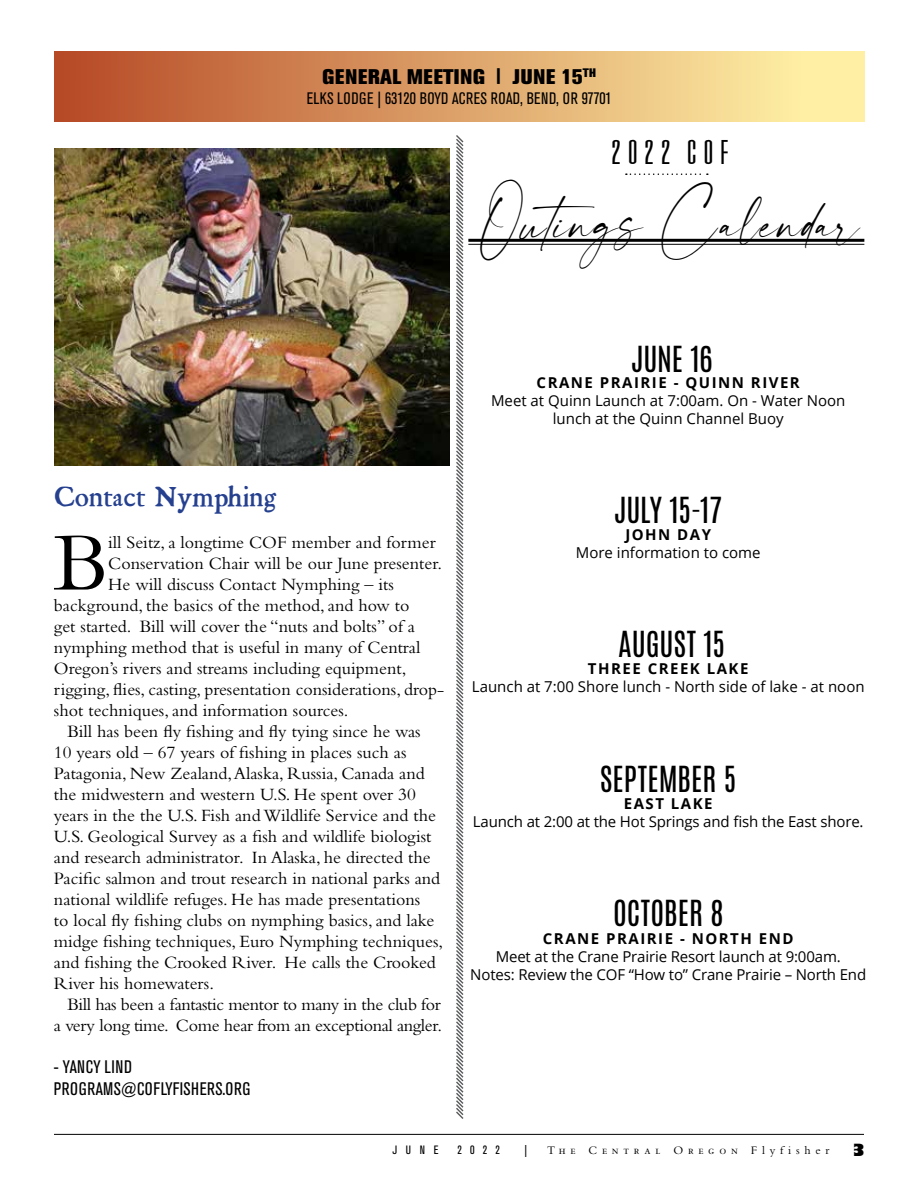
<style>
.page{position:relative;width:918px;height:1188px;background:#fff}
.page>*{position:absolute;margin:0;border:0;box-sizing:border-box;transform-origin:0 0}
.t1{font:85.5px "Bembo Std";color:#000}
.t2{font:48.3px "modernline";letter-spacing:.025em;color:#000;scale:.87 1}
.t3{font:30px "Antonio";letter-spacing:-.005em;color:#000}
.t4{font:30px "Gatsby";letter-spacing:-.005em;color:#000}
.t5{font:27px "Kis Miklos";color:#25408f}
.t6{font:800 21px "Akzidenz Grotesk BE";letter-spacing:.04em;color:#000}
.t7{font:18px "Bembo Std";color:#000}
.t8{font:18px "Bembo Std";letter-spacing:-.02em;color:#000}
.t9{font:18px "Bembo Std";letter-spacing:.03em;color:#000}
.t10{font:condensed 18px/21.8px "Akzidenz Grotesk BE";letter-spacing:.02em;color:#000}
.t11{font:condensed 16.5px "Akzidenz Grotesk BE";letter-spacing:.02em;color:#000}
.t12{font:800 16.5px "Gill Sans Std";color:#000}
.t13{font:15px/18px "Open Sans";letter-spacing:-.005em;color:#000;text-align:center}
.t14{font:700 15px "Open Sans";letter-spacing:.1em;color:#000}
.t15{font:12px "Bembo Std";letter-spacing:.4em;color:#000}
.t16{font:condensed 12px "Akzidenz Grotesk BE";letter-spacing:.7em;color:#000}
</style>
<div class="page">
<hr style="left:54px;top:1134px;width:810px;height:1px;background:#000">
<div style="left:54px;top:51px;width:810px;height:71px;background:linear-gradient(to right,#b64926,#fffaad)"></div>
<svg style="left:456px;top:135px;width:8px;height:984px"></svg>
<svg style="left:626px;top:173px;width:82px;height:2px"></svg>
<hr style="left:468px;top:239px;width:396px;height:3px;background:#000">
<hr style="left:468px;top:244px;width:396px;height:1px;background:#000">
<img style="left:54px;top:148px;width:396px;height:318px">
<p class="t6" style="left:323px;top:65px;width:275px">GENERAL MEETING <sup>|</sup> JUNE 15<sup>TH</sup></p>
<p class="t11" style="left:307px;top:89px;width:307px">ELKS LODGE | 63120 BOYD ACRES ROAD, BEND, OR 97701</p>
<h3 class="t4" style="left:608px;top:136px;width:126px">2022 COF</h3>
<h2 class="t2" style="left:480px;top:197px;width:439px">Outings Calendar</h2>
<h3 class="t3" style="left:631px;top:337px;width:83px">JUNE 16</h3>
<h3 class="t5" style="left:54px;top:480px;width:225px">Contact Nymphing</h3>
<h1 class="t1" style="left:54px;top:513px;width:56px">B</h1>
<p class="t7" style="left:108px;top:531px;width:329px">ill Seitz, a longtime COF member and former</p>
<p class="t7" style="left:108px;top:552px;width:335px">Conservation Chair will be our June presenter.</p>
<p class="t7" style="left:108px;top:573px;width:287px">He will discuss Contact Nymphing – its</p>
<p class="t7" style="left:54px;top:594px;width:357px">background, the basics of the method, and how to</p>
<p class="t7" style="left:54px;top:615px;width:363px">get started. Bill will cover the “nuts and bolts” of a</p>
<p class="t7" style="left:54px;top:636px;width:368px">nymphing method that is useful in many of Central</p>
<p class="t7" style="left:54px;top:657px;width:354px">Oregon’s rivers and streams including equipment,</p>
<p class="t7" style="left:54px;top:678px;width:392px">rigging, flies, casting, presentation considerations, drop-</p>
<p class="t7" style="left:54px;top:699px;width:296px">shot techniques, and information sources.</p>
<p class="t7" style="left:67px;top:720px;width:355px">Bill has been fly fishing and fly tying since he was</p>
<p class="t7" style="left:54px;top:741px;width:354px">10 years old – 67 years of fishing in places such as</p>
<p class="t7" style="left:54px;top:762px;width:372px">Patagonia, New Zealand, Alaska, Russia, Canada and</p>
<p class="t7" style="left:54px;top:783px;width:363px">the midwestern and western U.S. He spent over 30</p>
<p class="t7" style="left:54px;top:804px;width:383px">years in the the U.S. Fish and Wildlife Service and the</p>
<p class="t7" style="left:54px;top:826px;width:379px">U.S. Geological Survey as a fish and wildlife biologist</p>
<p class="t7" style="left:54px;top:847px;width:378px">and research administrator. In Alaska, he directed the</p>
<p class="t7" style="left:54px;top:868px;width:388px">Pacific salmon and trout research in national parks and</p>
<p class="t7" style="left:54px;top:889px;width:368px">national wildlife refuges. He has made presentations</p>
<p class="t9" style="left:54px;top:910px;width:382px">to local fly fishing clubs on nymphing basics, and lake</p>
<p class="t7" style="left:54px;top:931px;width:391px">midge fishing techniques, Euro Nymphing techniques,</p>
<p class="t7" style="left:54px;top:952px;width:383px">and fishing the Crooked River. He calls the Crooked</p>
<p class="t7" style="left:54px;top:973px;width:162px">River his homewaters.</p>
<p class="t8" style="left:67px;top:994px;width:375px">Bill has been a fantastic mentor to many in the club for</p>
<p class="t8" style="left:54px;top:1015px;width:390px">a very long time. Come hear from an exceptional angler.</p>
<p class="t10" style="left:54px;top:1057px;width:198px">- YANCY LIND<br>PROGRAMS@COFLYFISHERS.ORG</p>
<p class="t14" style="left:537px;top:372px;width:265px">CRANE PRAIRIE - QUINN RIVER</p>
<p class="t13" style="left:491px;top:391px;width:356px">Meet at Quinn Launch at 7:00am. On - Water Noon lunch at the Quinn Channel Buoy</p>
<h3 class="t3" style="left:614px;top:488px;width:110px">JULY 15-17</h3>
<p class="t14" style="left:625px;top:524px;width:87px">JOHN DAY</p>
<p class="t13" style="left:576px;top:543px;width:186px">More information to come</p>
<h3 class="t3" style="left:618px;top:623px;width:109px">AUGUST 15</h3>
<p class="t14" style="left:588px;top:658px;width:162px">THREE CREEK LAKE</p>
<p class="t13" style="left:472px;top:678px;width:394px">Launch at 7:00 Shore lunch - North side of lake - at noon</p>
<h3 class="t3" style="left:600px;top:757px;width:139px">SEPTEMBER 5</h3>
<p class="t14" style="left:624px;top:793px;width:90px">EAST LAKE</p>
<p class="t13" style="left:473px;top:812px;width:392px">Launch at 2:00 at the Hot Springs and fish the East shore.</p>
<h3 class="t3" style="left:613px;top:891px;width:112px">OCTOBER 8</h3>
<p class="t14" style="left:543px;top:928px;width:252px">CRANE PRAIRIE - NORTH END</p>
<p class="t13" style="left:470px;top:947px;width:397px">Meet at the Crane Prairie Resort launch at 9:00am.<br>Notes: Review the COF “How to” Crane Prairie – North End</p>
<p class="t16" style="left:393px;top:1143px;width:47px">JUNE</p>
<p class="t16" style="left:458px;top:1143px;width:44px">2022</p>
<p class="t16" style="left:525px;top:1143px;width:4px">|</p>
<p class="t15" style="left:547px;top:1144px;width:284px">The Central Oregon Flyfisher</p>
<p class="t12" style="left:851px;top:1139px;width:16px">3</p>
</div>
